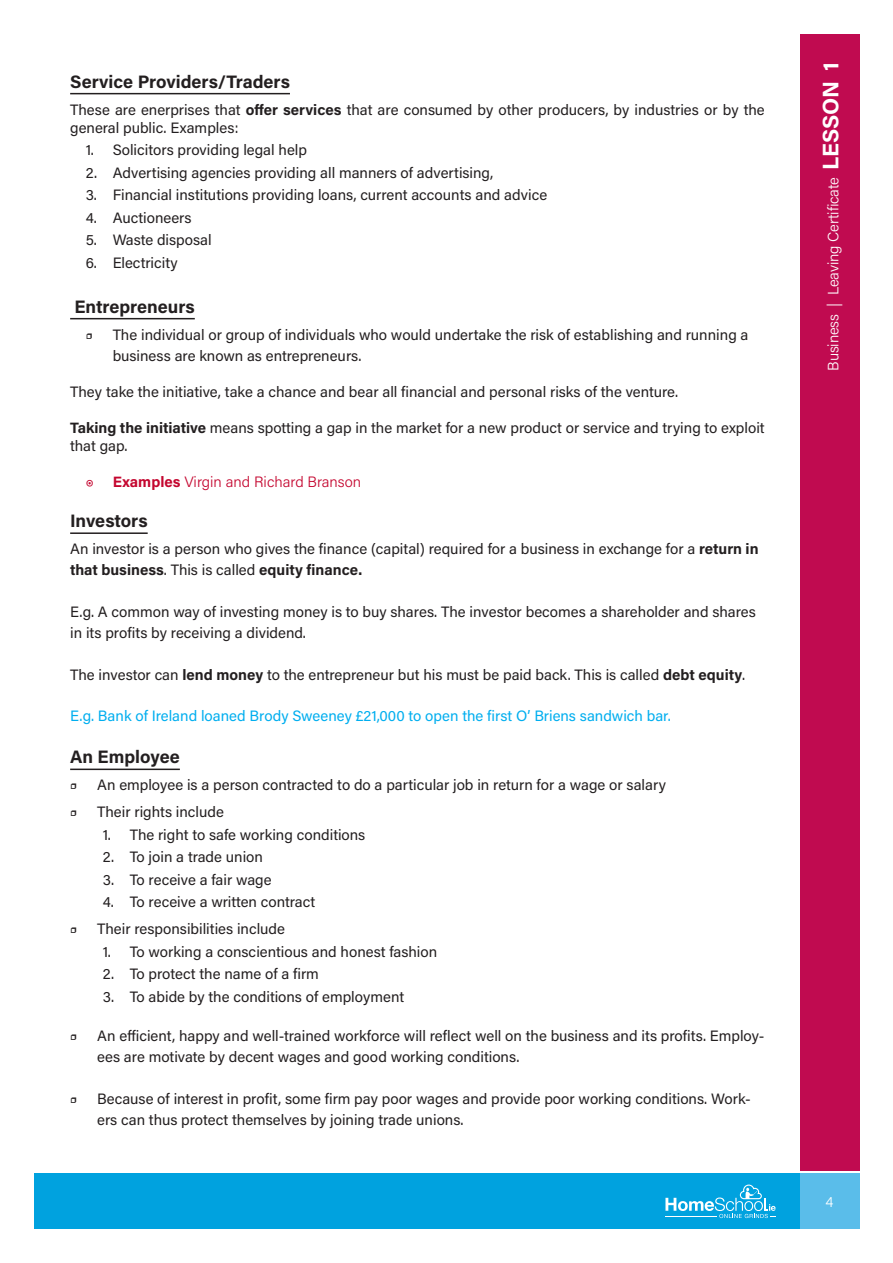
<style>
.page{position:relative;width:893px;height:1263px;background:#fff}
.page>*{position:absolute;margin:0;border:0;box-sizing:border-box;transform-origin:0 0}
.Headling_underline{font:700 18px "Acumin Pro";color:#231f20}
.t1{font:15px/21px "Acumin Pro";color:#231f20}
.t2{font:15px "Acumin Pro";color:#00aeef}
.t3{font:300 15px "Acumin Pro";letter-spacing:-.01em;color:#fff}
.t4{font:300 15px "Acumin Pro";color:#c4062f}
.t5{font:15px "Acumin Pro";color:#c4062f}
.s1{font-weight:700}
.s2{font-weight:700;font-size:22.5px}
</style>
<div class="page">
<div style="left:793px;top:1174px;width:66px;height:55px;background:#5abdea"></div>
<div style="left:34px;top:1174px;width:766px;height:55px;background:#00a2df"></div>
<svg style="left:665px;top:1184px;width:111px;height:34px"></svg>
<div style="left:800px;top:34px;width:59px;height:1137px;background:#c00b50"></div>
<hr style="left:70px;top:93px;width:220px;height:1px;background:#231f20">
<hr style="left:70px;top:318px;width:125px;height:1px;background:#231f20">
<hr style="left:70px;top:532px;width:78px;height:2px;background:#231f20">
<hr style="left:70px;top:768px;width:110px;height:2px;background:#231f20">
<p class="Headling_underline" style="left:70px;top:69px;width:221px">Service Providers/Traders</p>
<p class="t1" style="left:70px;top:100px;width:696px;line-height:18px">These are enerprises that <span class="s1">offer services</span> that are consumed by other producers, by industries or by the general public. Examples:</p>
<p class="t1" style="left:86px;top:139px;width:223px">1. Solicitors providing legal help</p>
<p class="t1" style="left:86px;top:161px;width:409px">2. Advertising agencies providing all manners of advertising,</p>
<p class="t1" style="left:86px;top:184px;width:463px">3. Financial institutions providing loans, current accounts and advice</p>
<p class="t1" style="left:86px;top:206px;width:107px">4. Auctioneers</p>
<p class="t1" style="left:86px;top:229px;width:128px">5. Waste disposal</p>
<p class="t1" style="left:86px;top:251px;width:94px">6. Electricity</p>
<p class="Headling_underline" style="left:75px;top:294px;width:122px">Entrepreneurs</p>
<p class="t1" style="left:86px;top:323px;width:9px">❒</p>
<p class="t1" style="left:113px;top:323px;width:637px">The individual or group of individuals who would undertake the risk of establishing and running a business are known as entrepreneurs.</p>
<p class="t1" style="left:70px;top:380px;width:610px">They take the initiative, take a chance and bear all financial and personal risks of the venture.</p>
<p class="t1" style="left:70px;top:418px;width:696px;line-height:18px"><span class="s1">Taking the initiative</span> means spotting a gap in the market for a new product or service and trying to exploit that gap.</p>
<p class="t5" style="left:86px;top:471px;width:9px">◉</p>
<p class="t4" style="left:113px;top:471px;width:250px"><span class="s1">Examples</span> Virgin and Richard Branson</p>
<p class="Headling_underline" style="left:70px;top:508px;width:79px">Investors</p>
<p class="t1" style="left:70px;top:538px;width:690px">An investor is a person who gives the finance (capital) required for a business in exchange for a <span class="s1">return in that business</span>. This is called <span class="s1">equity finance.</span></p>
<p class="t1" style="left:70px;top:601px;width:687px">E.g. A common way of investing money is to buy shares. The investor becomes a shareholder and shares in its profits by receiving a dividend.</p>
<p class="t1" style="left:70px;top:664px;width:677px">The investor can <span class="s1">lend money</span> to the entrepreneur but his must be paid back. This is called <span class="s1">debt equity</span>.</p>
<p class="t2" style="left:70px;top:705px;width:602px">E.g. Bank of Ireland loaned Brody Sweeney £21,000 to open the first O’ Briens sandwich bar.</p>
<p class="Headling_underline" style="left:70px;top:744px;width:111px">An Employee</p>
<p class="t1" style="left:70px;top:774px;width:9px">❒</p>
<p class="t1" style="left:97px;top:774px;width:570px">An employee is a person contracted to do a particular job in return for a wage or salary</p>
<p class="t1" style="left:70px;top:801px;width:9px">❒</p>
<p class="t1" style="left:97px;top:801px;width:128px">Their rights include</p>
<p class="t1" style="left:103px;top:823px;width:264px">1. The right to safe working conditions</p>
<p class="t1" style="left:103px;top:846px;width:162px">2. To join a trade union</p>
<p class="t1" style="left:103px;top:868px;width:170px">3. To receive a fair wage</p>
<p class="t1" style="left:103px;top:891px;width:214px">4. To receive a written contract</p>
<p class="t1" style="left:70px;top:918px;width:9px">❒</p>
<p class="t1" style="left:97px;top:918px;width:189px">Their responsibilities include</p>
<p class="t1" style="left:103px;top:940px;width:336px">1. To working a conscientious and honest fashion</p>
<p class="t1" style="left:103px;top:963px;width:218px">2. To protect the name of a firm</p>
<p class="t1" style="left:103px;top:985px;width:303px">3. To abide by the conditions of employment</p>
<p class="t1" style="left:70px;top:1024px;width:9px">❒</p>
<p class="t1" style="left:97px;top:1024px;width:669px">An efficient, happy and well-trained workforce will reflect well on the business and its profits. Employ&shy;ees are motivate by decent wages and good working conditions.</p>
<p class="t1" style="left:70px;top:1087px;width:9px">❒</p>
<p class="t1" style="left:97px;top:1087px;width:655px">Because of interest in profit, some firm pay poor wages and provide poor working conditions. Work&shy;ers can thus protect themselves by joining trade unions.</p>
<p class="t3" style="left:823px;top:371px;width:310px;rotate:-90deg">Business | Leaving Certificate <span class="s2">LESSON 1</span></p>
<p class="t3" style="left:825px;top:1192px;width:9px">4</p>
</div>
